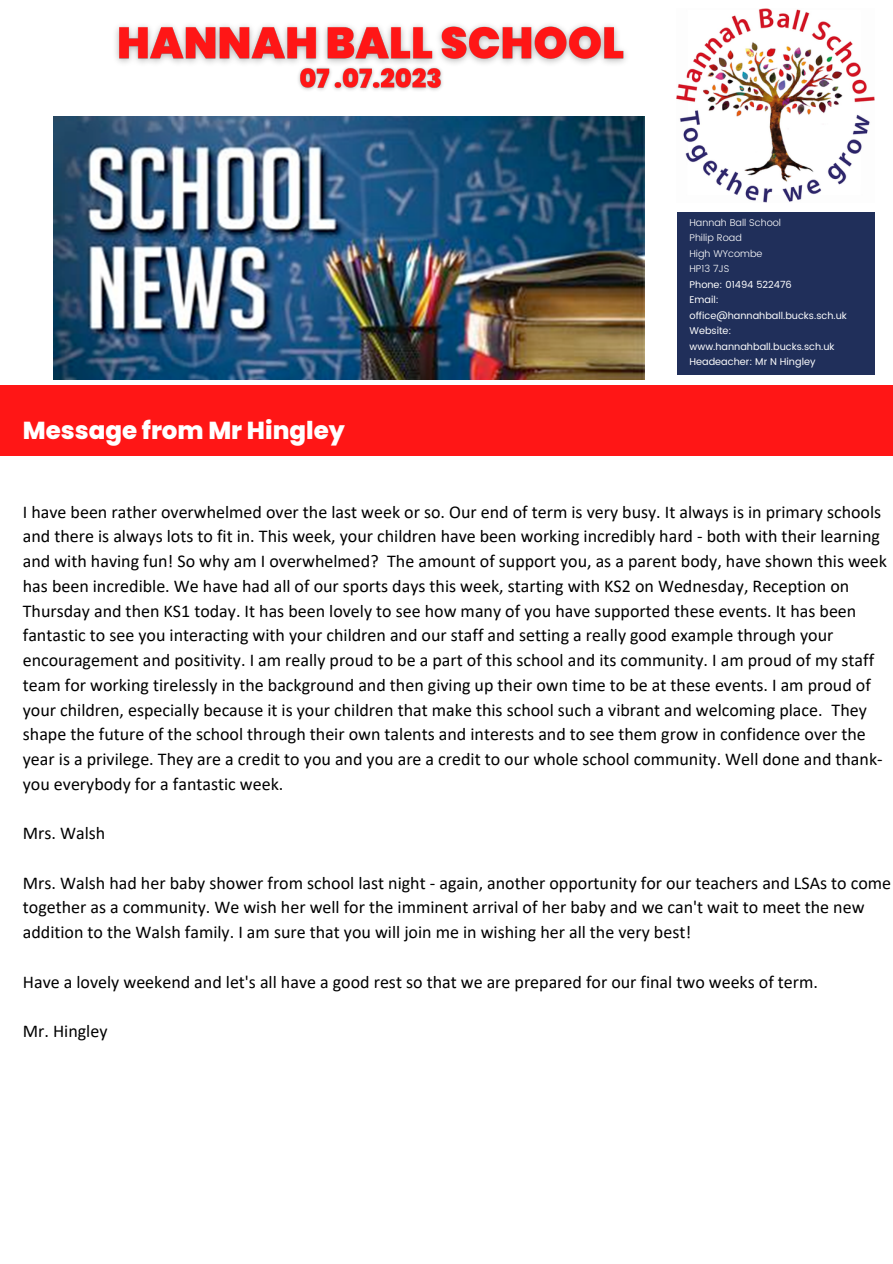
<style>
.page{position:relative;width:893px;height:1264px;background:#fff}
.page>*{position:absolute;margin:0;border:0;box-sizing:border-box;transform-origin:0 0}
.t1{font:800 24.45px "Poppins";color:#fff}
.t2{font:18px/24.8px "Calibri";color:#000}
.t3{font:9.75px/15.5px "Poppins";color:#fff}
.t4{font:300 9.75px "Poppins";color:#fff}
</style>
<div class="page">
<div style="left:0;top:384px;width:892px;height:71px;background:#ff1616"></div>
<img style="left:677px;top:9px;width:197px;height:193px">
<div style="left:677px;top:212px;width:197px;height:162px;background:#202f5a"></div>
<img style="left:54px;top:116px;width:590px;height:263px">
<img style="left:115px;top:25px;width:511px;height:39px">
<img style="left:292px;top:54px;width:157px;height:37px">
<p class="t1" style="left:23px;top:413px;width:323px">Message from Mr Hingley</p>
<p class="t4" style="left:689px;top:217px;width:93px">Hannah Ball School</p>
<p class="t4" style="left:689px;top:232px;width:54px">Philip Road</p>
<p class="t4" style="left:689px;top:248px;width:74px">High WYcombe</p>
<p class="t4" style="left:689px;top:263px;width:41px">HP13 7JS</p>
<p class="t3" style="left:689px;top:277px;width:104px">Phone: 01494 522476</p>
<p class="t3" style="left:689px;top:292px;width:159px">Email: office@hannahball.bucks.sch.uk</p>
<p class="t3" style="left:689px;top:323px;width:146px">Website: www.hannahball.bucks.sch.uk</p>
<p class="t3" style="left:689px;top:354px;width:127px">Headeacher: Mr N Hingley</p>
<p class="t2" style="left:23px;top:501px;width:865px">I have been rather overwhelmed over the last week or so. Our end of term is very busy. It always is in primary schools and there is always lots to fit in. This week, your children have been working incredibly hard - both with their learning and with having fun! So why am I overwhelmed? The amount of support you, as a parent body, have shown this week has been incredible. We have had all of our sports days this week, starting with KS2 on Wednesday, Reception on Thursday and then KS1 today. It has been lovely to see how many of you have supported these events. It has been fantastic to see you interacting with your children and our staff and setting a really good example through your encouragement and positivity. I am really proud to be a part of this school and its community. I am proud of my staff team for working tirelessly in the background and then giving up their own time to be at these events. I am proud of your children, especially because it is your children that make this school such a vibrant and welcoming place. They shape the future of the school through their own talents and interests and to see them grow in confidence over the year is a privilege. They are a credit to you and you are a credit to our whole school community. Well done and thank&shy;you everybody for a fantastic week.</p>
<p class="t2" style="left:23px;top:822px;width:84px">Mrs. Walsh</p>
<p class="t2" style="left:23px;top:871px;width:869px">Mrs. Walsh had her baby shower from school last night - again, another opportunity for our teachers and LSAs to come together as a community. We wish her well for the imminent arrival of her baby and we can't wait to meet the new addition to the Walsh family. I am sure that you will join me in wishing her all the very best!</p>
<p class="t2" style="left:23px;top:970px;width:796px">Have a lovely weekend and let's all have a good rest so that we are prepared for our final two weeks of term.</p>
<p class="t2" style="left:23px;top:1020px;width:86px">Mr. Hingley</p>
</div>
